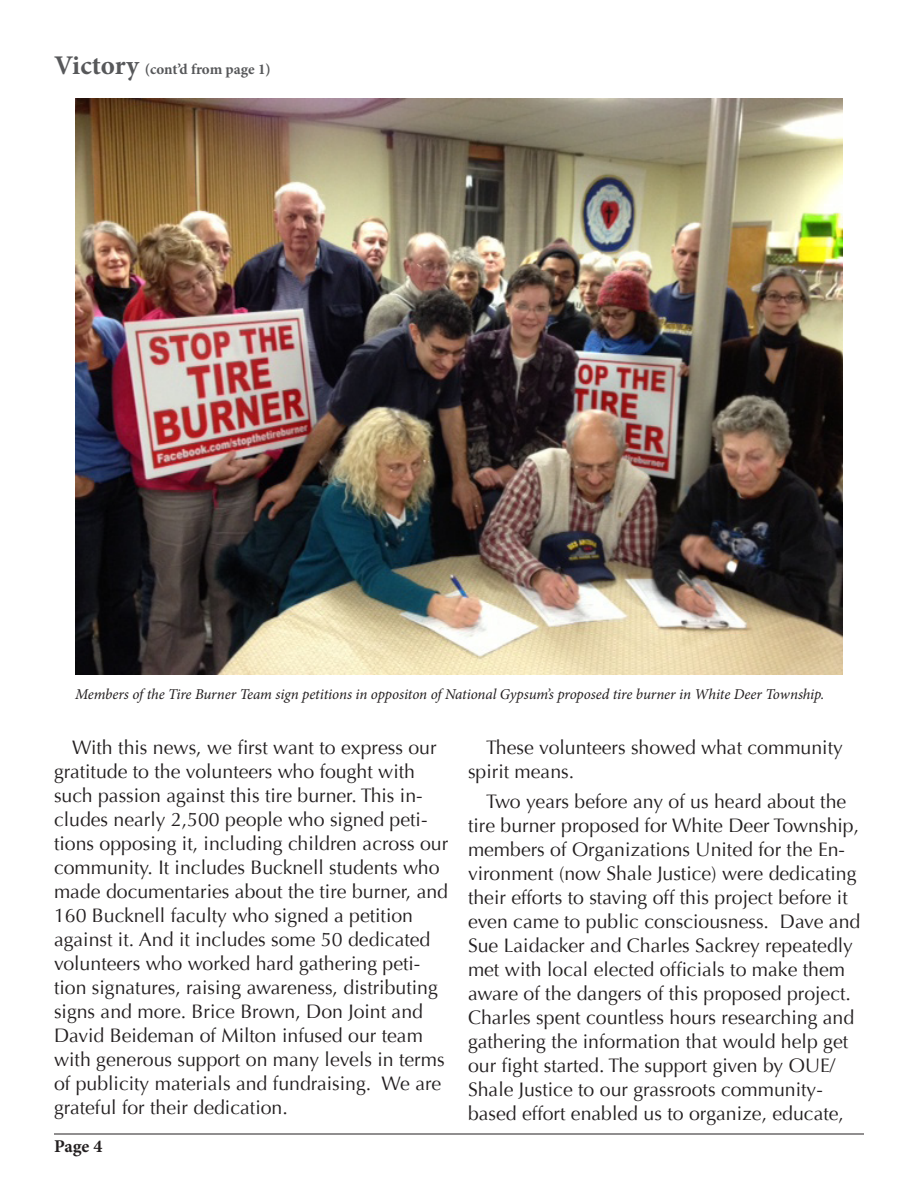
<style>
.page{position:relative;width:918px;height:1188px;background:#fff}
.page>*{position:absolute;margin:0;border:0;box-sizing:border-box;transform-origin:0 0}
.t1{font:19.5px/24px "Optima";color:#231f20}
.t2{font:700 18px "Minion Pro";color:#231f20}
.t3{font:italic 15px "Minion Pro";letter-spacing:-.01em;color:#231f20}
.t4{font:700 15px "Minion Pro";color:#57585a}
.s1{font-size:27px}
</style>
<div class="page">
<hr style="left:54px;top:1134px;width:810px;height:1px;background:#231f20">
<img style="left:75px;top:99px;width:768px;height:576px">
<p class="t4" style="left:54px;top:58px;width:218px"><span class="s1">Victory</span> (cont’d from page 1)</p>
<p class="t3" style="left:75px;top:683px;width:751px">Members of the Tire Burner Team sign petitions in oppositon of National Gypsum’s proposed tire burner in White Deer Township.</p>
<p class="t1" style="left:54px;top:736px;width:396px;text-indent:18px">With this news, we first want to express our gratitude to the volunteers who fought with such passion against this tire burner. This in&shy;cludes nearly 2,500 people who signed peti&shy;tions opposing it, including children across our community. It includes Bucknell students who made documentaries about the tire burner, and 160 Bucknell faculty who signed a petition against it. And it includes some 50 dedicated volunteers who worked hard gathering peti&shy;tion signatures, raising awareness, distributing signs and more. Brice Brown, Don Joint and David Beideman of Milton infused our team with generous support on many levels in terms of publicity materials and fundraising. We are grateful for their dedication.</p>
<p class="t1" style="left:468px;top:736px;width:376px;text-indent:18px">These volunteers showed what community spirit means.</p>
<p class="t1" style="left:468px;top:790px;width:394px;text-indent:18px">Two years before any of us heard about the tire burner proposed for White Deer Township, members of Organizations United for the En&shy;vironment (now Shale Justice) were dedicating their efforts to staving off this project before it even came to public consciousness. Dave and Sue Laidacker and Charles Sackrey repeatedly met with local elected officials to make them aware of the dangers of this proposed project.<br>Charles spent countless hours researching and gathering the information that would help get our fight started. The support given by OUE/ Shale Justice to our grassroots community&shy;based effort enabled us to organize, educate,</p>
<p class="t2" style="left:54px;top:1133px;width:50px">Page 4</p>
</div>
